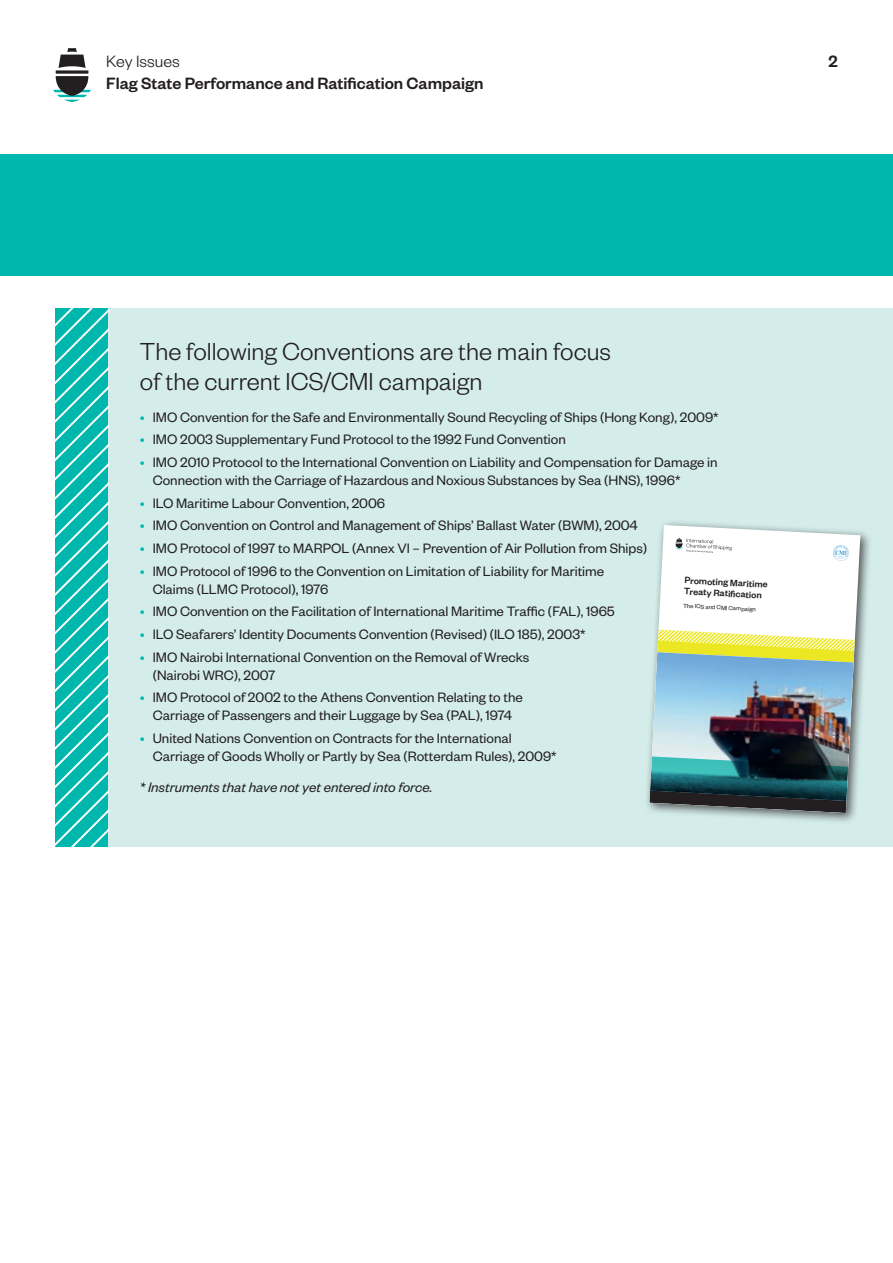
<style>
.page{position:relative;width:893px;height:1263px;background:#fff}
.page>*{position:absolute;margin:0;border:0;box-sizing:border-box;transform-origin:0 0}
.Lead_para{font:300 34.5px/40.5px "Founders Grotesk";color:#231f20}
.Lead_para-2{font:300 27px/30px "Founders Grotesk";color:#231f20}
.Page_header{font:500 18px "Founders Grotesk";color:#231f20}
.Page_header-2{font:300 18px "Founders Grotesk";color:#231f20}
.t1{font:15px/18px "Founders Grotesk";color:#231f20}
.t2{font:italic 15px "Founders Grotesk";color:#231f20}
.t3{font:500 10.2px/10.9px "Founders Grotesk";color:#231f20}
.t4{font:6.6px "Founders Grotesk";color:#231f20}
.s1{color:#00b7ae}
</style>
<div class="page">
<div style="left:0;top:154px;width:893px;height:121px;background:#00b7ae"></div>
<svg style="left:53px;top:48px;width:38px;height:54px"></svg>
<div style="left:55px;top:308px;width:838px;height:539px;background:#d4edeb"></div>
<svg style="left:55px;top:308px;width:53px;height:539px;background:#24c1b9"></svg>
<div style="left:643px;top:519px;width:229px;height:306px;background:#231f20;opacity:.75"></div>
<svg style="left:855px;top:525px;width:5px;height:288px"></svg>
<img style="left:649px;top:525px;width:206px;height:288px">
<p class="Page_header-2" style="left:106px;top:50px;width:75px">Key Issues</p>
<p class="Page_header" style="left:106px;top:72px;width:379px">Flag State Performance and Ratification Campaign</p>
<p class="Page_header" style="left:828px;top:50px;width:11px">2</p>
<p class="Lead_para-2" style="left:140px;top:335px;width:473px">The following Conventions are the main focus of the current ICS/CMI campaign</p>
<p class="t1" style="left:140px;top:407px;width:580px"><span class="s1">•</span> IMO Convention for the Safe and Environmentally Sound Recycling of Ships (Hong Kong), 2009*</p>
<p class="t1" style="left:140px;top:430px;width:427px"><span class="s1">•</span> IMO 2003 Supplementary Fund Protocol to the 1992 Fund Convention</p>
<p class="t1" style="left:153px;top:452px;width:566px;text-indent:-13px"><span class="s1">•</span> IMO 2010 Protocol to the International Convention on Liability and Compensation for Damage in<br>Connection with the Carriage of Hazardous and Noxious Substances by Sea (HNS), 1996*</p>
<p class="t1" style="left:140px;top:493px;width:247px"><span class="s1">•</span> ILO Maritime Labour Convention, 2006</p>
<p class="t1" style="left:140px;top:516px;width:499px"><span class="s1">•</span> IMO Convention on Control and Management of Ships’ Ballast Water (BWM), 2004</p>
<p class="t1" style="left:140px;top:538px;width:509px"><span class="s1">•</span> IMO Protocol of 1997 to MARPOL (Annex VI – Prevention of Air Pollution from Ships)</p>
<p class="t1" style="left:153px;top:561px;width:453px;text-indent:-13px"><span class="s1">•</span> IMO Protocol of 1996 to the Convention on Limitation of Liability for Maritime<br>Claims (LLMC Protocol), 1976</p>
<p class="t1" style="left:140px;top:602px;width:476px"><span class="s1">•</span> IMO Convention on the Facilitation of International Maritime Traffic (FAL), 1965</p>
<p class="t1" style="left:140px;top:624px;width:447px"><span class="s1">•</span> ILO Seafarers’ Identity Documents Convention (Revised) (ILO 185), 2003*</p>
<p class="t1" style="left:153px;top:647px;width:378px;text-indent:-13px"><span class="s1">•</span> IMO Nairobi International Convention on the Removal of Wrecks (Nairobi WRC), 2007</p>
<p class="t1" style="left:140px;top:688px;width:384px;text-align:center"><span class="s1">•</span> IMO Protocol of 2002 to the Athens Convention Relating to the<br>Carriage of Passengers and their Luggage by Sea (PAL), 1974</p>
<p class="t1" style="left:153px;top:728px;width:405px;text-indent:-13px"><span class="s1">•</span> United Nations Convention on Contracts for the International<br>Carriage of Goods Wholly or Partly by Sea (Rotterdam Rules), 2009*</p>
<p class="t2" style="left:140px;top:778px;width:294px">* Instruments that have not yet entered into force.</p>
<p class="Lead_para" style="left:161px;top:348px;width:535px">Levels of ambition agreed as part of<br>IMO Initial strategy adopted in April 2018</p>
<p class="t3" style="left:685px;top:574px;width:85px;rotate:3deg">Promoting Maritime<br>Treaty Ratifi cation</p>
<p class="t4" style="left:683px;top:601px;width:74px;rotate:3deg">The ICS and CMI Campaign</p>
</div>
